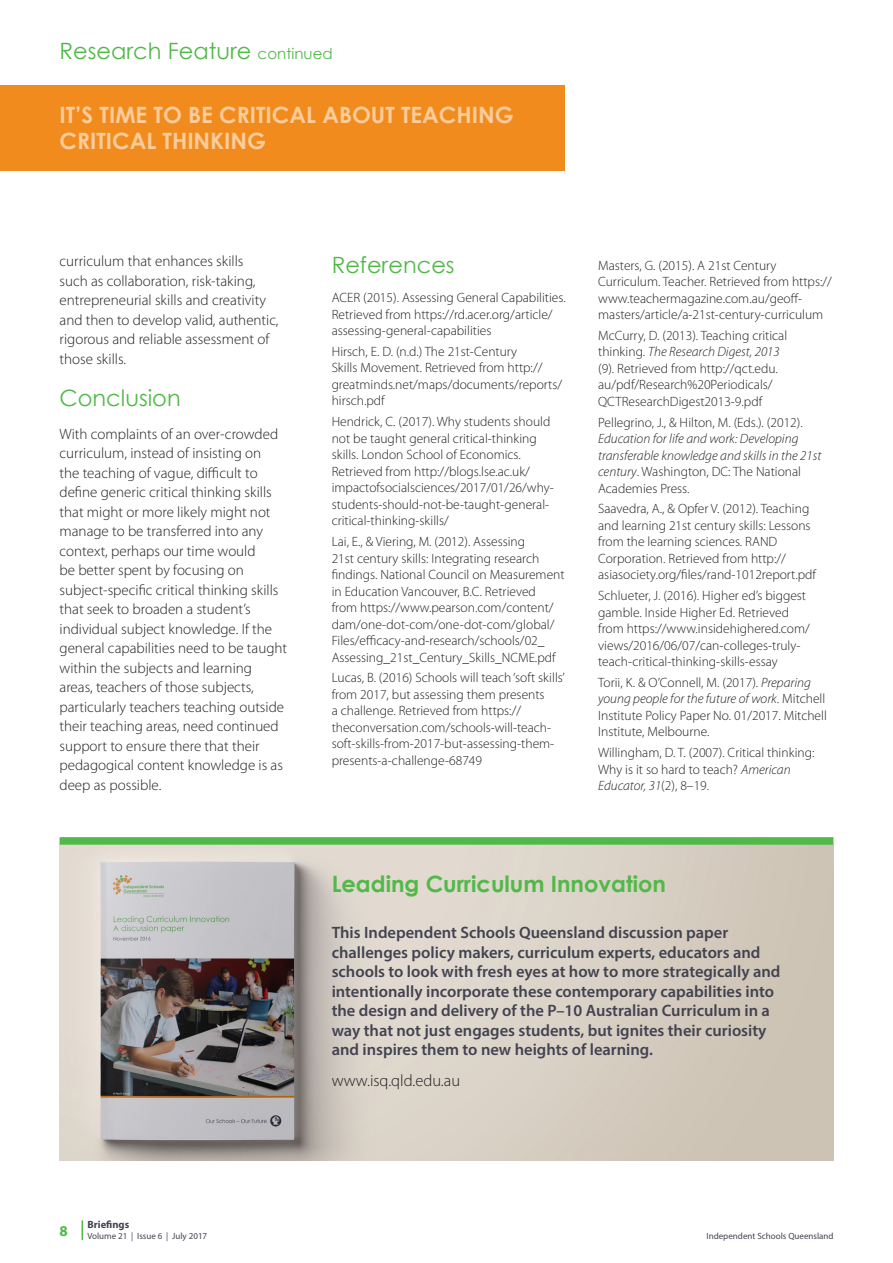
<style>
.page{position:relative;width:893px;height:1263px;background:#fff}
.page>*{position:absolute;margin:0;border:0;box-sizing:border-box;transform-origin:0 0}
.Research_Feature_Hea{font:700 22.5px/25.5px "Century Gothic";color:#fbcc9c}
.Heading_2{font:22.5px "Century Gothic";color:#51b948}
.Heading_2-2{font:700 22.5px "Century Gothic";color:#51b948}
.Heading_3{font:600 16.5px/19.5px "Myriad Pro";color:#424351}
.Body_copy{font:300 16.5px "Myriad Pro";color:#231f20}
.Body_copy-2{font:300 15px/19.5px "Myriad Pro";color:#231f20}
.t1{font:700 15px "Myriad Pro";color:#51b948}
.Bibliography{font:300 13.5px/16.5px "Myriad Pro";color:#231f20}
.Bibliography-2{font:italic 300 13.5px/16.5px "Myriad Pro";color:#231f20}
.t2{font:700 10.5px "Myriad Pro";color:#424351}
.t3{font:9px "Myriad Pro";color:#424351}
.s1{font-size:15px}
.s2{font-style:italic}
.s3{font-style:normal}
</style>
<div class="page">
<svg style="left:82px;top:1220px;width:1px;height:20px"></svg>
<div style="left:0;top:85px;width:564px;height:85px;background:#f28b1d"></div>
<img style="left:60px;top:845px;width:773px;height:315px">
<div style="left:60px;top:837px;width:773px;height:8px;background:#51b948"></div>
<p class="Heading_2" style="left:60px;top:36px;width:275px">Research Feature <span class="s1">continued</span></p>
<p class="Research_Feature_Hea" style="left:60px;top:101px;width:456px">IT’S TIME TO BE CRITICAL ABOUT TEACHING<br>CRITICAL THINKING</p>
<p class="Body_copy-2" style="left:60px;top:251px;width:221px">curriculum that enhances skills<br>such as collaboration, risk-taking, entrepreneurial skills and creativity and then to develop valid, authentic, rigorous and reliable assessment of those skills.</p>
<p class="Heading_2" style="left:60px;top:383px;width:123px">Conclusion</p>
<p class="Body_copy-2" style="left:60px;top:424px;width:229px">With complaints of an over-crowded curriculum, instead of insisting on<br>the teaching of vague, difficult to define generic critical thinking skills that might or more likely might not manage to be transferred into any context, perhaps our time would<br>be better spent by focusing on subject-specific critical thinking skills that seek to broaden a student’s individual subject knowledge. If the general capabilities need to be taught within the subjects and learning areas, teachers of those subjects, particularly teachers teaching outside their teaching areas, need continued support to ensure there that their pedagogical content knowledge is as deep as possible.</p>
<p class="Heading_2" style="left:332px;top:249px;width:125px">References</p>
<p class="Bibliography" style="left:332px;top:289px;width:236px">ACER (2015). Assessing General Capabilities.<br>Retrieved from https://rd.acer.org/article/ assessing-general-capabilities</p>
<p class="Bibliography" style="left:332px;top:343px;width:232px">Hirsch, E. D. (n.d.) The 21st-Century<br>Skills Movement. Retrieved from http:// greatminds.net/maps/documents/reports/ hirsch.pdf</p>
<p class="Bibliography" style="left:332px;top:413px;width:224px">Hendrick, C. (2017). Why students should not be taught general critical-thinking skills. London School of Economics.<br>Retrieved from http://blogs.lse.ac.uk/ impactofsocialsciences/2017/01/26/why&shy;students-should-not-be-taught-general&shy;critical-thinking-skills/</p>
<p class="Bibliography" style="left:332px;top:533px;width:234px">Lai, E., &amp; Viering, M. (2012). Assessing<br>21st century skills: Integrating research findings. National Council on Measurement in Education Vancouver, B.C. Retrieved from https://www.pearson.com/content/ dam/one-dot-com/one-dot-com/global/ Files/efficacy-and-research/schools/02_ Assessing_21st_Century_Skills_NCME.pdf</p>
<p class="Bibliography" style="left:332px;top:669px;width:235px">Lucas, B. (2016) Schools will teach ‘soft skills’ from 2017, but assessing them presents<br>a challenge. Retrieved from https:// theconversation.com/schools-will-teach&shy;soft-skills-from-2017-but-assessing-them&shy;presents-a-challenge-68749</p>
<p class="Bibliography" style="left:598px;top:257px;width:235px">Masters, G. (2015). A 21st Century Curriculum. Teacher. Retrieved from https:// www.teachermagazine.com.au/geoff&shy;masters/article/a-21st-century-curriculum</p>
<p class="Bibliography" style="left:598px;top:327px;width:191px">McCurry, D. (2013). Teaching critical thinking. <span class="s2">The Research Digest, 2013 </span>(9). Retrieved from http://qct.edu. au/pdf/Research%20Periodicals/ QCTResearchDigest2013-9.pdf</p>
<p class="Bibliography-2" style="left:598px;top:414px;width:225px"><span class="s3">Pellegrino, J., &amp; Hilton, M. (Eds.). (2012).<br></span>Education for life and work: Developing transferable knowledge and skills in the 21st century<span class="s3">. Washington, DC: The National Academies Press.</span></p>
<p class="Bibliography" style="left:598px;top:500px;width:219px">Saavedra, A., &amp; Opfer V. (2012). Teaching and learning 21st century skills: Lessons from the learning sciences. RAND Corporation. Retrieved from http:// asiasociety.org/files/rand-1012report.pdf</p>
<p class="Bibliography" style="left:598px;top:587px;width:213px">Schlueter, J. (2016). Higher ed’s biggest gamble. Inside Higher Ed. Retrieved from https://www.insidehighered.com/ views/2016/06/07/can-colleges-truly&shy;teach-critical-thinking-skills-essay</p>
<p class="Bibliography" style="left:598px;top:674px;width:230px">Torii, K. &amp; O’Connell, M. (2017). <span class="s2">Preparing young people for the future of work</span>. Mitchell Institute Policy Paper No. 01/2017. Mitchell Institute, Melbourne.</p>
<p class="Bibliography" style="left:598px;top:744px;width:218px">Willingham, D. T. (2007). Critical thinking:<br>Why is it so hard to teach? <span class="s2">American<br>Educator, 31</span>(2), 8–19.</p>
<p class="Heading_2-2" style="left:332px;top:866px;width:336px">Leading Curriculum Innovation</p>
<p class="Heading_3" style="left:332px;top:922px;width:450px">This Independent Schools Queensland discussion paper challenges policy makers, curriculum experts, educators and schools to look with fresh eyes at how to more strategically and intentionally incorporate these contemporary capabilities into the design and delivery of the P–10 Australian Curriculum in a way that not just engages students, but ignites their curiosity and inspires them to new heights of learning.</p>
<p class="Body_copy" style="left:332px;top:1070px;width:130px">www.isq.qld.edu.au</p>
<p class="t1" style="left:60px;top:1221px;width:10px">8</p>
<p class="t2" style="left:87px;top:1218px;width:43px">Briefings</p>
<p class="t3" style="left:87px;top:1230px;width:121px">Volume 21 | Issue 6 | July 2017</p>
<p class="t3" style="left:706px;top:1230px;width:129px">Independent Schools Queensland</p>
</div>
